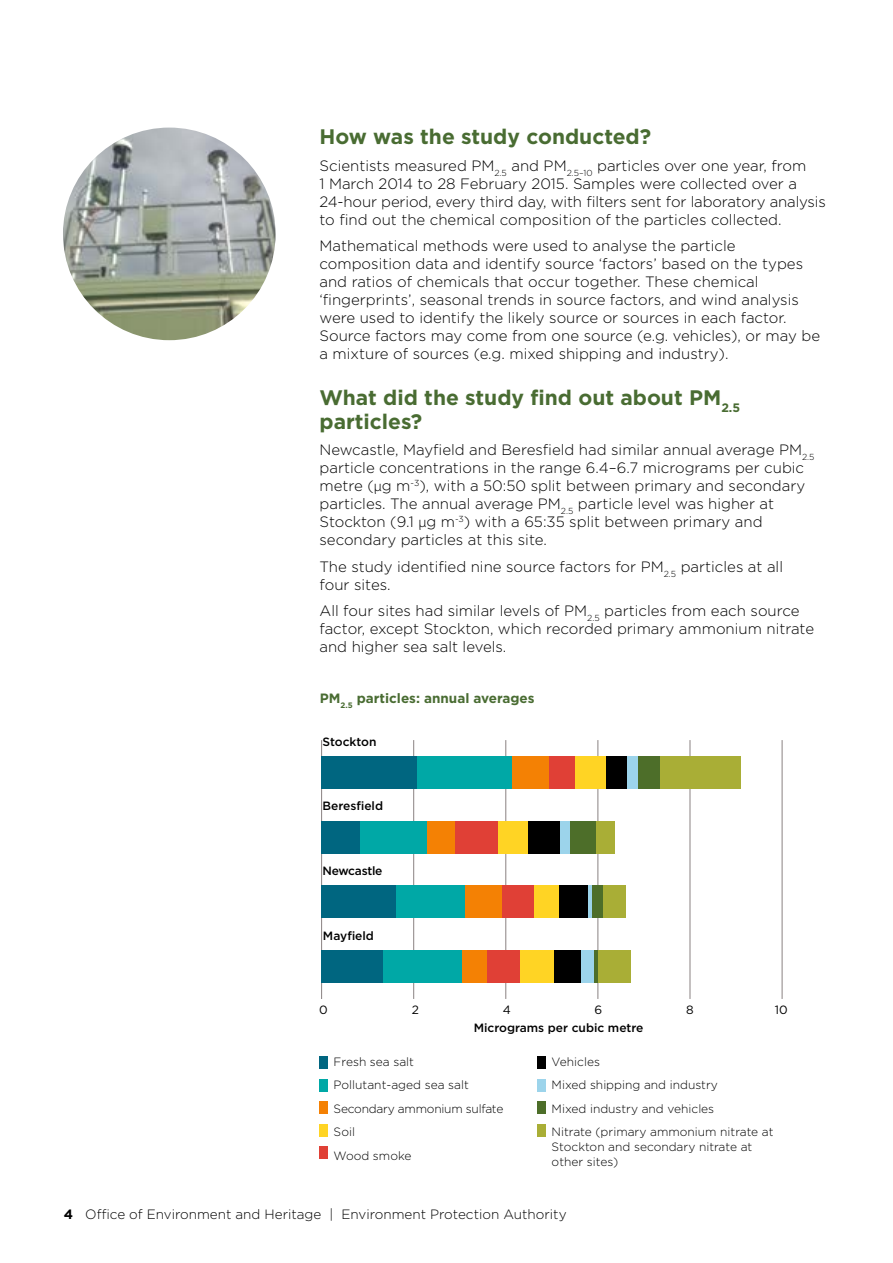
<style>
.page{position:relative;width:893px;height:1263px;background:#fff}
.page>*{position:absolute;margin:0;border:0;box-sizing:border-box;transform-origin:0 0}
.t1{font:700 21px/24px "Gotham";color:#496c32}
.t2{font:300 15px/18px "Gotham";color:#000}
.t3{font:300 13.5px "Gotham";color:#000}
.t4{font:700 13.5px "Gotham";color:#496c32}
.t5{font:300 12px/23.5px "Gotham";color:#000}
.t6{font:500 12px "Gotham";color:#000}
.t7{font:500 12px "Gotham";letter-spacing:-.02em;color:#000}
.t8{font:12px "Gotham";color:#000}
.s1{font-family:"Myriad Pro"}
.s2{font-weight:700}
</style>
<div class="page">
<hr style="left:321px;top:740px;width:1px;height:259px;background:#8a8282">
<hr style="left:413px;top:740px;width:1px;height:259px;background:#8a8282">
<hr style="left:506px;top:740px;width:1px;height:259px;background:#8a8282">
<hr style="left:598px;top:740px;width:1px;height:259px;background:#8a8282">
<hr style="left:690px;top:740px;width:1px;height:259px;background:#8a8282">
<hr style="left:782px;top:740px;width:1px;height:259px;background:#8a8282">
<div style="left:321px;top:756px;width:97px;height:33px;background:#006680"></div>
<div style="left:418px;top:756px;width:94px;height:33px;background:#00a8a6"></div>
<div style="left:512px;top:756px;width:37px;height:33px;background:#f48104"></div>
<div style="left:549px;top:756px;width:26px;height:33px;background:#e04036"></div>
<div style="left:575px;top:756px;width:31px;height:33px;background:#ffd424"></div>
<div style="left:606px;top:756px;width:21px;height:33px;background:#000"></div>
<div style="left:528px;top:821px;width:33px;height:32px;background:#000"></div>
<div style="left:537px;top:1056px;width:8px;height:13px;background:#000"></div>
<div style="left:558px;top:886px;width:30px;height:32px;background:#000"></div>
<div style="left:554px;top:950px;width:27px;height:33px;background:#000"></div>
<div style="left:627px;top:756px;width:11px;height:33px;background:#9cd4eb"></div>
<div style="left:561px;top:821px;width:10px;height:32px;background:#9cd4eb"></div>
<div style="left:537px;top:1079px;width:8px;height:13px;background:#9cd4eb"></div>
<div style="left:588px;top:886px;width:5px;height:32px;background:#9cd4eb"></div>
<div style="left:581px;top:950px;width:13px;height:33px;background:#9cd4eb"></div>
<div style="left:638px;top:756px;width:22px;height:33px;background:#4d6e29"></div>
<div style="left:571px;top:821px;width:25px;height:32px;background:#4d6e29"></div>
<div style="left:537px;top:1101px;width:8px;height:13px;background:#4d6e29"></div>
<div style="left:592px;top:886px;width:11px;height:32px;background:#4d6e29"></div>
<hr style="left:594px;top:950px;width:4px;height:33px;background:#4d6e29">
<div style="left:660px;top:756px;width:81px;height:33px;background:#a9ae36"></div>
<div style="left:596px;top:821px;width:18px;height:32px;background:#a9ae36"></div>
<div style="left:537px;top:1124px;width:8px;height:13px;background:#a9ae36"></div>
<div style="left:603px;top:886px;width:23px;height:32px;background:#a9ae36"></div>
<div style="left:598px;top:950px;width:32px;height:33px;background:#a9ae36"></div>
<div style="left:497px;top:821px;width:31px;height:32px;background:#ffd424"></div>
<div style="left:319px;top:1146px;width:8px;height:13px;background:#e04036"></div>
<div style="left:534px;top:886px;width:24px;height:32px;background:#ffd424"></div>
<div style="left:520px;top:950px;width:34px;height:33px;background:#ffd424"></div>
<div style="left:455px;top:821px;width:42px;height:32px;background:#e04036"></div>
<div style="left:319px;top:1124px;width:8px;height:13px;background:#ffd424"></div>
<div style="left:502px;top:886px;width:32px;height:32px;background:#e04036"></div>
<div style="left:487px;top:950px;width:33px;height:33px;background:#e04036"></div>
<div style="left:426px;top:821px;width:29px;height:32px;background:#f48104"></div>
<div style="left:319px;top:1101px;width:8px;height:13px;background:#f48104"></div>
<div style="left:465px;top:886px;width:37px;height:32px;background:#f48104"></div>
<div style="left:461px;top:950px;width:26px;height:33px;background:#f48104"></div>
<div style="left:360px;top:821px;width:66px;height:32px;background:#00a8a6"></div>
<div style="left:319px;top:1079px;width:8px;height:13px;background:#00a8a6"></div>
<div style="left:396px;top:886px;width:69px;height:32px;background:#00a8a6"></div>
<div style="left:383px;top:950px;width:78px;height:33px;background:#00a8a6"></div>
<div style="left:321px;top:821px;width:39px;height:32px;background:#006680"></div>
<div style="left:319px;top:1056px;width:8px;height:13px;background:#006680"></div>
<div style="left:321px;top:886px;width:75px;height:32px;background:#006680"></div>
<div style="left:321px;top:950px;width:62px;height:33px;background:#006680"></div>
<img style="left:63px;top:128px;width:213px;height:212px;border-radius:106px">
<h1 class="t1" style="left:319px;top:125px;width:333px">How was the study conducted?</h1>
<p class="t2" style="left:319px;top:156px;width:508px">Scientists measured PM<sub>2.5</sub> and PM<sub>2.5–10</sub> particles over one year, from<br>1 March 2014 to 28 February 2015. Samples were collected over a 24-hour period, every third day, with filters sent for laboratory analysis to find out the chemical composition of the particles collected.</p>
<p class="t2" style="left:319px;top:237px;width:502px">Mathematical methods were used to analyse the particle composition data and identify source ‘factors’ based on the types and ratios of chemicals that occur together. These chemical ‘fingerprints’, seasonal trends in source factors, and wind analysis were used to identify the likely source or sources in each factor.<br>Source factors may come from one source (e.g. vehicles), or may be a mixture of sources (e.g. mixed shipping and industry).</p>
<h1 class="t1" style="left:319px;top:385px;width:422px">What did the study find out about PM<sub>2.5 </sub>particles?</h1>
<p class="t2" style="left:319px;top:440px;width:496px">Newcastle, Mayfield and Beresfield had similar annual average PM<sub>2.5 </sub>particle concentrations in the range 6.4–6.7 micrograms per cubic metre (<span class="s1">µ</span>g m<sup>-3</sup>), with a 50:50 split between primary and secondary particles. The annual average PM<sub>2.5</sub> particle level was higher at Stockton (9.1 <span class="s1">µ</span>g m<sup>-3</sup>) with a 65:35 split between primary and secondary particles at this site.</p>
<p class="t2" style="left:319px;top:557px;width:465px">The study identified nine source factors for PM<sub>2.5</sub> particles at all four sites.</p>
<p class="t2" style="left:319px;top:601px;width:496px">All four sites had similar levels of PM<sub>2.5</sub> particles from each source factor, except Stockton, which recorded primary ammonium nitrate and higher sea salt levels.</p>
<p class="t4" style="left:320px;top:690px;width:216px">PM<sub>2.5</sub> particles: annual averages</p>
<p class="t6" style="left:323px;top:734px;width:56px">Stockton</p>
<p class="t6" style="left:323px;top:798px;width:62px">Beresfield</p>
<p class="t7" style="left:323px;top:863px;width:61px">Newcastle</p>
<p class="t6" style="left:323px;top:928px;width:53px">Mayfield</p>
<p class="t8" style="left:319px;top:1002px;width:10px">0</p>
<p class="t8" style="left:412px;top:1002px;width:9px">2</p>
<p class="t8" style="left:503px;top:1002px;width:10px">4</p>
<p class="t8" style="left:594px;top:1002px;width:9px">6</p>
<p class="t8" style="left:686px;top:1002px;width:9px">8</p>
<p class="t8" style="left:775px;top:1002px;width:14px">10</p>
<p class="t6" style="left:474px;top:1020px;width:171px">Micrograms per cubic metre</p>
<p class="t5" style="left:552px;top:1049px;width:223px">Vehicles<br>Mixed shipping and industry<br>Mixed industry and vehicles<br>Nitrate (primary ammonium nitrate at</p>
<p class="t5" style="left:552px;top:1139px;width:202px;line-height:15px">Stockton and secondary nitrate at other sites)</p>
<p class="t5" style="left:334px;top:1049px;width:171px">Fresh sea salt<br>Pollutant-aged sea salt<br>Secondary ammonium sulfate<br>Soil<br>Wood smoke</p>
<p class="t3" style="left:64px;top:1206px;width:504px"><span class="s2">4</span> Office of Environment and Heritage | Environment Protection Authority</p>
</div>
